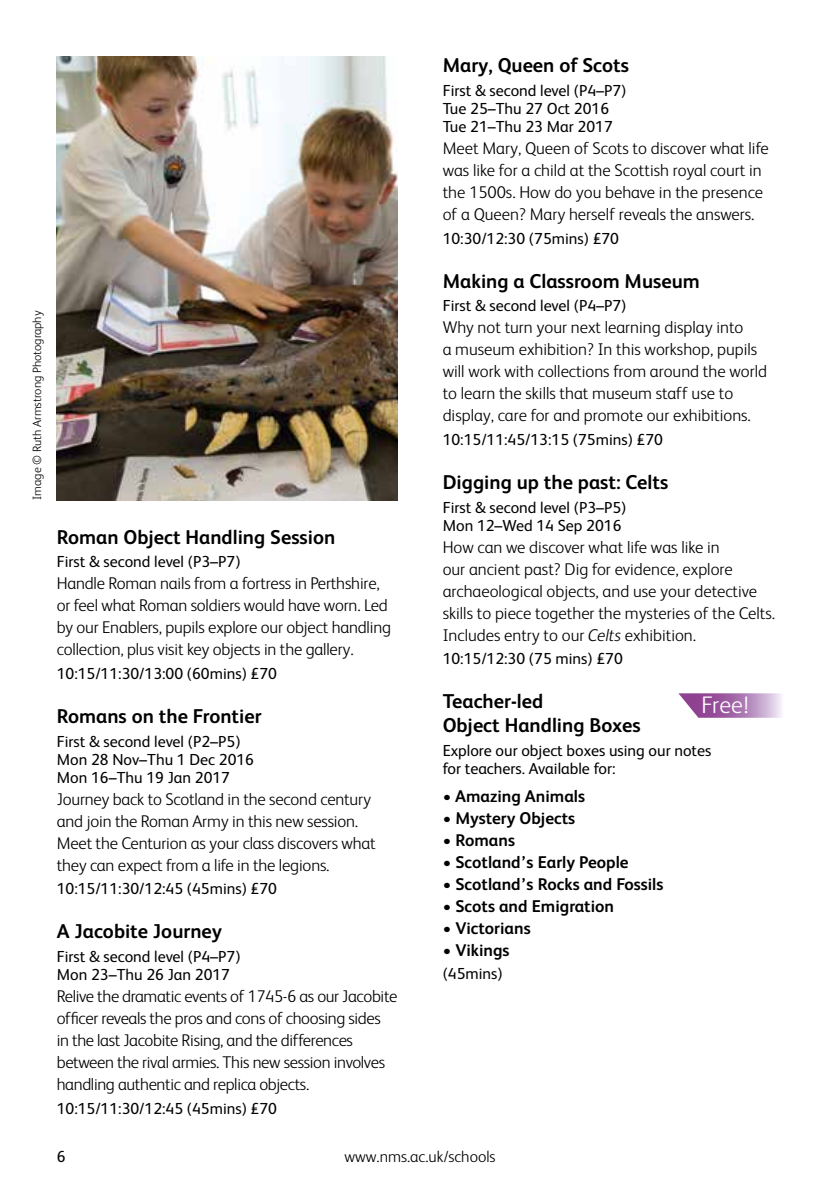
<style>
.page{position:relative;width:840px;height:1191px;background:#fff}
.page>*{position:absolute;margin:0;border:0;box-sizing:border-box;transform-origin:0 0}
.t1{font:300 24px "FS Albert";color:#fff}
.t2{font:700 20px/24px "FS Albert";color:#000}
.t3{font:300 17px/22px "FS Albert";letter-spacing:-.01em;color:#000}
.t4{font:700 17px "FS Albert";color:#000}
.t5{font:16px/18px "FS Albert";color:#000}
.t6{font:300 16px "FS Albert";color:#000}
.t7{font:300 12px "FS Albert";color:#000}
.s1{font-style:italic}
.s2{font-weight:300}
</style>
<div class="page">
<svg style="left:678px;top:693px;width:104px;height:25px;background:#b789bc"></svg>
<img style="left:57px;top:57px;width:340px;height:443px">
<p class="t7" style="left:29px;top:500px;width:190px;rotate:-90deg">Image © Ruth Armstrong Photography</p>
<p class="t2" style="left:57px;top:524px;width:280px">Roman Object Handling Session</p>
<p class="t5" style="left:57px;top:552px;width:185px">First &amp; second level (P3–P7)</p>
<p class="t3" style="left:57px;top:571px;width:335px">Handle Roman nails from a fortress in Perthshire, or feel what Roman soldiers would have worn. Led by our Enablers, pupils explore our object handling collection, plus visit key objects in the gallery.</p>
<p class="t5" style="left:57px;top:663px;width:222px">10:15/11:30/13:00 (60mins) £70</p>
<p class="t2" style="left:57px;top:703px;width:206px">Romans on the Frontier</p>
<p class="t5" style="left:57px;top:731px;width:199px">First &amp; second level (P2–P5)<br>Mon 28 Nov–Thu 1 Dec 2016<br>Mon 16–Thu 19 Jan 2017</p>
<p class="t3" style="left:57px;top:787px;width:320px">Journey back to Scotland in the second century and join the Roman Army in this new session.<br>Meet the Centurion as your class discovers what they can expect from a life in the legions.</p>
<p class="t5" style="left:57px;top:879px;width:222px">10:15/11:30/12:45 (45mins) £70</p>
<p class="t2" style="left:57px;top:918px;width:167px">A Jacobite Journey</p>
<p class="t5" style="left:57px;top:946px;width:185px">First &amp; second level (P4–P7)<br>Mon 23–Thu 26 Jan 2017</p>
<p class="t3" style="left:57px;top:984px;width:342px">Relive the dramatic events of 1745-6 as our Jacobite officer reveals the pros and cons of choosing sides in the last Jacobite Rising, and the differences between the rival armies. This new session involves handling authentic and replica objects.</p>
<p class="t5" style="left:57px;top:1098px;width:222px">10:15/11:30/12:45 (45mins) £70</p>
<p class="t2" style="left:442px;top:52px;width:188px">Mary, Queen of Scots</p>
<p class="t5" style="left:442px;top:80px;width:185px">First &amp; second level (P4–P7)<br>Tue 25–Thu 27 Oct 2016<br>Tue 21–Thu 23 Mar 2017</p>
<p class="t3" style="left:442px;top:136px;width:327px">Meet Mary, Queen of Scots to discover what life was like for a child at the Scottish royal court in the 1500s. How do you behave in the presence of a Queen? Mary herself reveals the answers.</p>
<p class="t5" style="left:442px;top:228px;width:178px">10:30/12:30 (75mins) £70</p>
<p class="t2" style="left:442px;top:268px;width:258px">Making a Classroom Museum</p>
<p class="t5" style="left:442px;top:296px;width:185px">First &amp; second level (P4–P7)</p>
<p class="t3" style="left:442px;top:315px;width:326px">Why not turn your next learning display into<br>a museum exhibition? In this workshop, pupils will work with collections from around the world to learn the skills that museum staff use to display, care for and promote our exhibitions.</p>
<p class="t5" style="left:442px;top:429px;width:222px">10:15/11:45/13:15 (75mins) £70</p>
<p class="t2" style="left:442px;top:469px;width:227px">Digging up the past: Celts</p>
<p class="t5" style="left:442px;top:497px;width:185px">First &amp; second level (P3–P5)<br>Mon 12–Wed 14 Sep 2016</p>
<p class="t3" style="left:442px;top:535px;width:334px">How can we discover what life was like in<br>our ancient past? Dig for evidence, explore archaeological objects, and use your detective skills to piece together the mysteries of the Celts.<br>Includes entry to our <span class="s1">Celts</span> exhibition.</p>
<p class="t5" style="left:442px;top:649px;width:181px">10:15/12:30 (75 mins) £70</p>
<p class="t2" style="left:442px;top:688px;width:199px">Teacher-led<br>Object Handling Boxes</p>
<p class="t5" style="left:442px;top:740px;width:270px">Explore our object boxes using our notes for teachers. Available for:</p>
<p class="t4" style="left:442px;top:784px;width:144px"><span class="s2">•</span> Amazing Animals</p>
<p class="t4" style="left:442px;top:806px;width:134px">• Mystery Objects</p>
<p class="t4" style="left:442px;top:828px;width:74px">• Romans</p>
<p class="t4" style="left:442px;top:850px;width:187px">• Scotland’s Early People</p>
<p class="t4" style="left:442px;top:872px;width:222px">• Scotland’s Rocks and Fossils</p>
<p class="t4" style="left:442px;top:894px;width:173px">• Scots and Emigration</p>
<p class="t4" style="left:442px;top:916px;width:89px">• Victorians</p>
<p class="t4" style="left:442px;top:938px;width:68px">• Vikings</p>
<p class="t5" style="left:442px;top:964px;width:61px">(45mins)</p>
<h1 class="t1" style="left:701px;top:689px;width:49px">Free!</h1>
<p class="t5" style="left:57px;top:1146px;width:10px">6</p>
<p class="t6" style="left:344px;top:1146px;width:153px">www.nms.ac.uk/schools</p>
</div>
